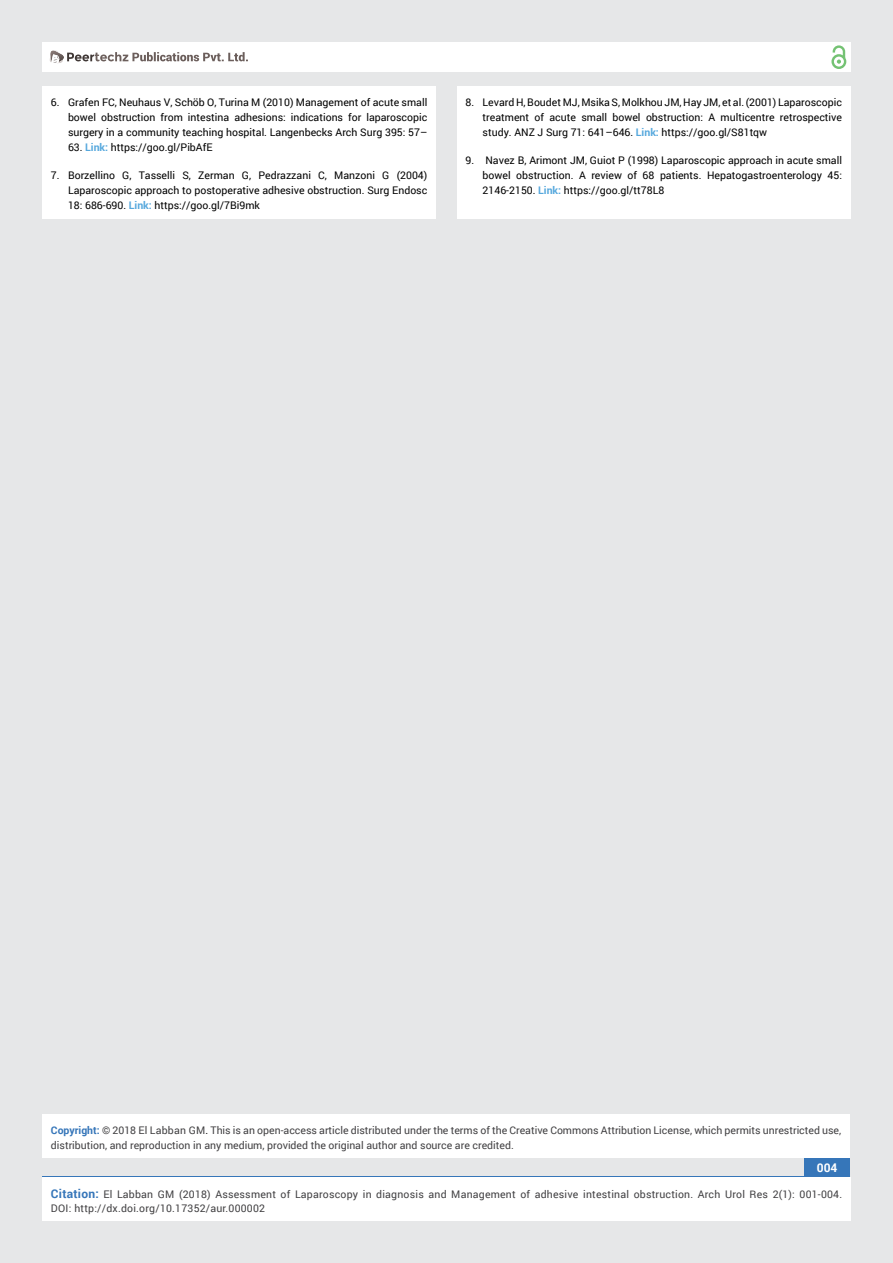
<style>
.page{position:relative;width:893px;height:1263px;background:#e6e7e8}
.page>*{position:absolute;margin:0;border:0;box-sizing:border-box;transform-origin:0 0}
.t1{font:700 12px "Roboto";color:#fff}
.t2{font:10.5px/15px "Roboto";color:#000;text-align:justify}
.t3{font:10.5px/15px "Roboto";color:#414042}
.t4{font:10.5px/13.5px "Roboto";letter-spacing:.02em;color:#414042}
.s1{font-weight:700;color:#56a8dd}
.s2{font-weight:700;color:#3676b9}
.s3{color:#0e0e0e}
.s4{font-weight:700;font-size:12px;color:#3676b9}
</style>
<div class="page">
<div style="left:42px;top:43px;width:808px;height:29px;background:#fff"></div>
<div style="left:831px;top:54px;width:15px;height:15px;border:2px solid #74c273;border-radius:50%"></div>
<svg style="left:831px;top:45px;width:15px;height:19px"></svg>
<div style="left:804px;top:1156px;width:46px;height:43px;background:#3676b9"></div>
<svg style="left:49px;top:50px;width:199px;height:14px"></svg>
<div style="left:42px;top:1177px;width:809px;height:43px;background:#fff"></div>
<div style="left:42px;top:1115px;width:808px;height:43px;background:#fff"></div>
<div style="left:42px;top:87px;width:394px;height:132px;background:#fff"></div>
<div style="left:457px;top:87px;width:393px;height:132px;background:#fff"></div>
<p class="t2" style="left:68px;top:95px;width:361px;text-indent:-17px">6. Grafen FC, Neuhaus V, Schöb O, Turina M (2010) Management of acute small bowel obstruction from intestina adhesions: indications for laparoscopic surgery in a community teaching hospital. Langenbecks Arch Surg 395: 57–</p>
<p class="t2" style="left:68px;top:140px;width:146px">63. <span class="s1">Link:</span> https://goo.gl/PibAfE</p>
<p class="t2" style="left:68px;top:167px;width:361px;text-indent:-17px">7. Borzellino G, Tasselli S, Zerman G, Pedrazzani C, Manzoni G (2004)<br>Laparoscopic approach to postoperative adhesive obstruction. Surg Endosc 18: 686-690. <span class="s1">Link:</span> https://goo.gl/7Bi9mk</p>
<p class="t2" style="left:483px;top:95px;width:361px;text-indent:-17px">8. Levard H, Boudet MJ, Msika S, Molkhou JM, Hay JM, et al. (2001) Laparoscopic treatment of acute small bowel obstruction: A multicentre retrospective study. ANZ J Surg 71: 641–646. <span class="s1">Link:</span> https://goo.gl/S81tqw</p>
<p class="t2" style="left:483px;top:152px;width:361px;text-indent:-17px">9. Navez B, Arimont JM, Guiot P (1998) Laparoscopic approach in acute small bowel obstruction. A review of 68 patients. Hepatogastroenterology 45:<br>2146-2150. <span class="s1">Link:</span> https://goo.gl/tt78L8</p>
<p class="t3" style="left:51px;top:1123px;width:792px"><span class="s2">Copyright:</span> © 2018 El Labban GM<span class="s3">.</span> This is an open-access article distributed under the terms of the Creative Commons Attribution License, which permits unrestricted use, distribution, and reproduction in any medium, provided the original author and source are credited.</p>
<p class="t1" style="left:817px;top:1159px;width:22px">004</p>
<p class="t4" style="left:51px;top:1188px;width:793px"><span class="s4">Citation:</span> El Labban GM (2018) Assessment of Laparoscopy in diagnosis and Management of adhesive intestinal obstruction. Arch Urol Res 2(1): 001-004.<br>DOI: http://dx.doi.org/10.17352/aur.000002</p>
</div>
